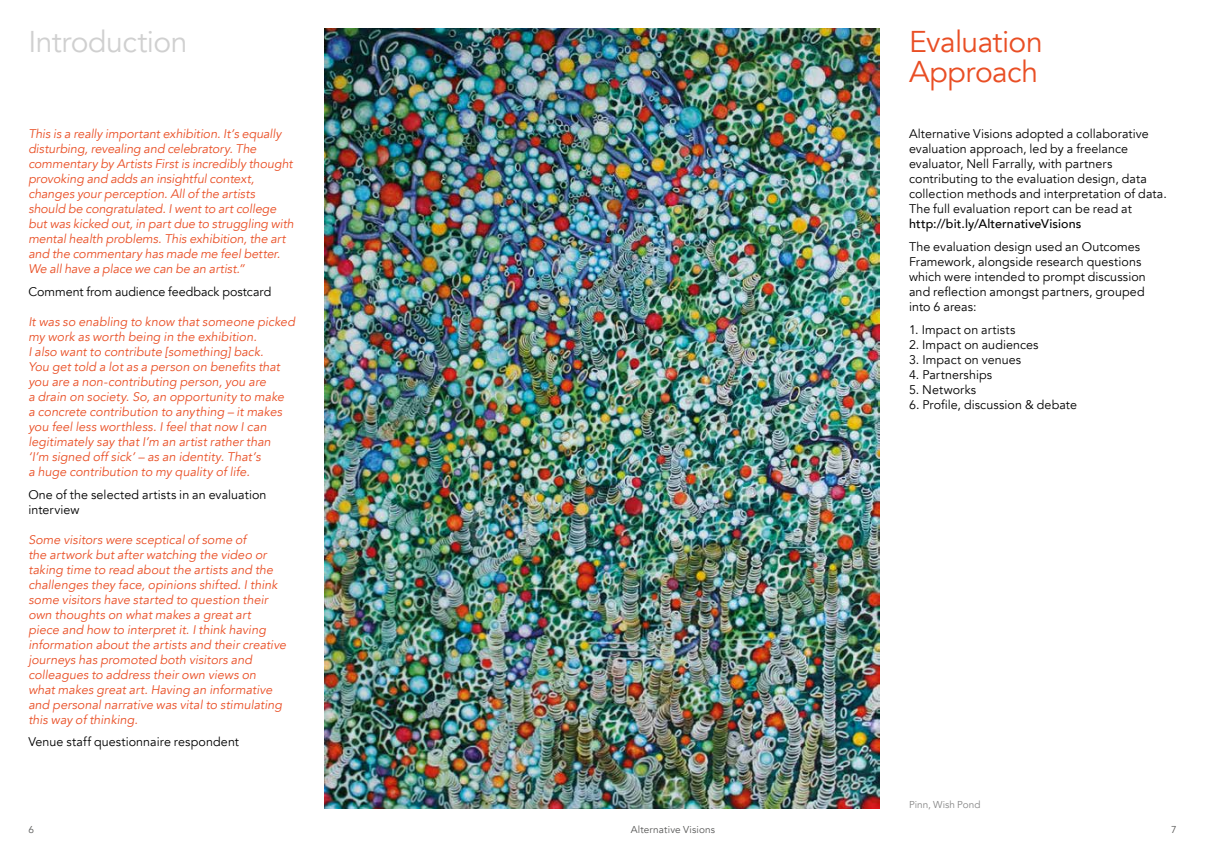
<style>
.page{position:relative;width:1205px;height:851px;background:#fff}
.page>*{position:absolute;margin:0;border:0;box-sizing:border-box;transform-origin:0 0}
.t1{font:30px/30px "Avenir";letter-spacing:-.02em;color:#e94e24}
.t2{font:30px "Avenir";letter-spacing:-.015em;color:#d0d0d0}
.t3{font:italic 12.5px/15px "Avenir";letter-spacing:.005em;color:#e94e24}
.t4{font:12.5px/15px "Avenir";letter-spacing:.005em;color:#000}
.t5{font:500 12.5px "Avenir";letter-spacing:.01em;color:#000}
.t6{font:10px "Avenir";letter-spacing:.015em;color:#575756}
.t7{font:10px "Avenir";letter-spacing:.005em;color:#878787}
</style>
<div class="page">
<img style="left:324px;top:28px;width:555px;height:780px">
<h1 class="t2" style="left:28px;top:24px;width:161px">Introduction</h1>
<p class="t3" style="left:28px;top:127px;width:267px">This is a really important exhibition. It’s equally disturbing, revealing and celebratory. The commentary by Artists First is incredibly thought provoking and adds an insightful context, changes your perception. All of the artists should be congratulated. I went to art college but was kicked out, in part due to struggling with mental health problems. This exhibition, the art and the commentary has made me feel better.<br>We all have a place we can be an artist.”</p>
<p class="t4" style="left:28px;top:284px;width:244px">Comment from audience feedback postcard</p>
<p class="t3" style="left:28px;top:314px;width:268px">It was so enabling to know that someone picked my work as worth being in the exhibition.<br>I also want to contribute [something] back.<br>You get told a lot as a person on benefits that you are a non-contributing person, you are<br>a drain on society. So, an opportunity to make<br>a concrete contribution to anything – it makes you feel less worthless. I feel that now I can legitimately say that I’m an artist rather than<br>‘I’m signed off sick’ – as an identity. That’s<br>a huge contribution to my quality of life.</p>
<p class="t4" style="left:28px;top:487px;width:240px">One of the selected artists in an evaluation interview</p>
<p class="t3" style="left:28px;top:532px;width:259px">Some visitors were sceptical of some of<br>the artwork but after watching the video or taking time to read about the artists and the challenges they face, opinions shifted. I think some visitors have started to question their own thoughts on what makes a great art<br>piece and how to interpret it. I think having information about the artists and their creative journeys has promoted both visitors and colleagues to address their own views on<br>what makes great art. Having an informative and personal narrative was vital to stimulating this way of thinking.</p>
<p class="t4" style="left:28px;top:734px;width:212px">Venue staff questionnaire respondent</p>
<h1 class="t1" style="left:909px;top:27px;width:135px">Evaluation<br>Approach</h1>
<p class="t4" style="left:909px;top:127px;width:259px">Alternative Visions adopted a collaborative evaluation approach, led by a freelance evaluator, Nell Farrally, with partners contributing to the evaluation design, data collection methods and interpretation of data.<br>The full evaluation report can be read at</p>
<p class="t5" style="left:909px;top:213px;width:174px">http://bit.ly/AlternativeVisions</p>
<p class="t4" style="left:909px;top:239px;width:238px">The evaluation design used an Outcomes Framework, alongside research questions which were intended to prompt discussion and reflection amongst partners, grouped into 6 areas:</p>
<p class="t4" style="left:909px;top:322px;width:108px">1. Impact on artists</p>
<p class="t4" style="left:909px;top:337px;width:131px">2. Impact on audiences</p>
<p class="t4" style="left:909px;top:352px;width:114px">3. Impact on venues</p>
<p class="t4" style="left:909px;top:367px;width:85px">4. Partnerships</p>
<p class="t4" style="left:909px;top:382px;width:69px">5. Networks</p>
<p class="t4" style="left:909px;top:397px;width:169px">6. Profile, discussion &amp; debate</p>
<p class="t7" style="left:909px;top:798px;width:73px">Pinn, Wish Pond</p>
<p class="t6" style="left:28px;top:823px;width:7px">6</p>
<p class="t6" style="left:631px;top:823px;width:86px">Alternative Visions</p>
<p class="t6" style="left:1171px;top:823px;width:7px">7</p>
</div>
